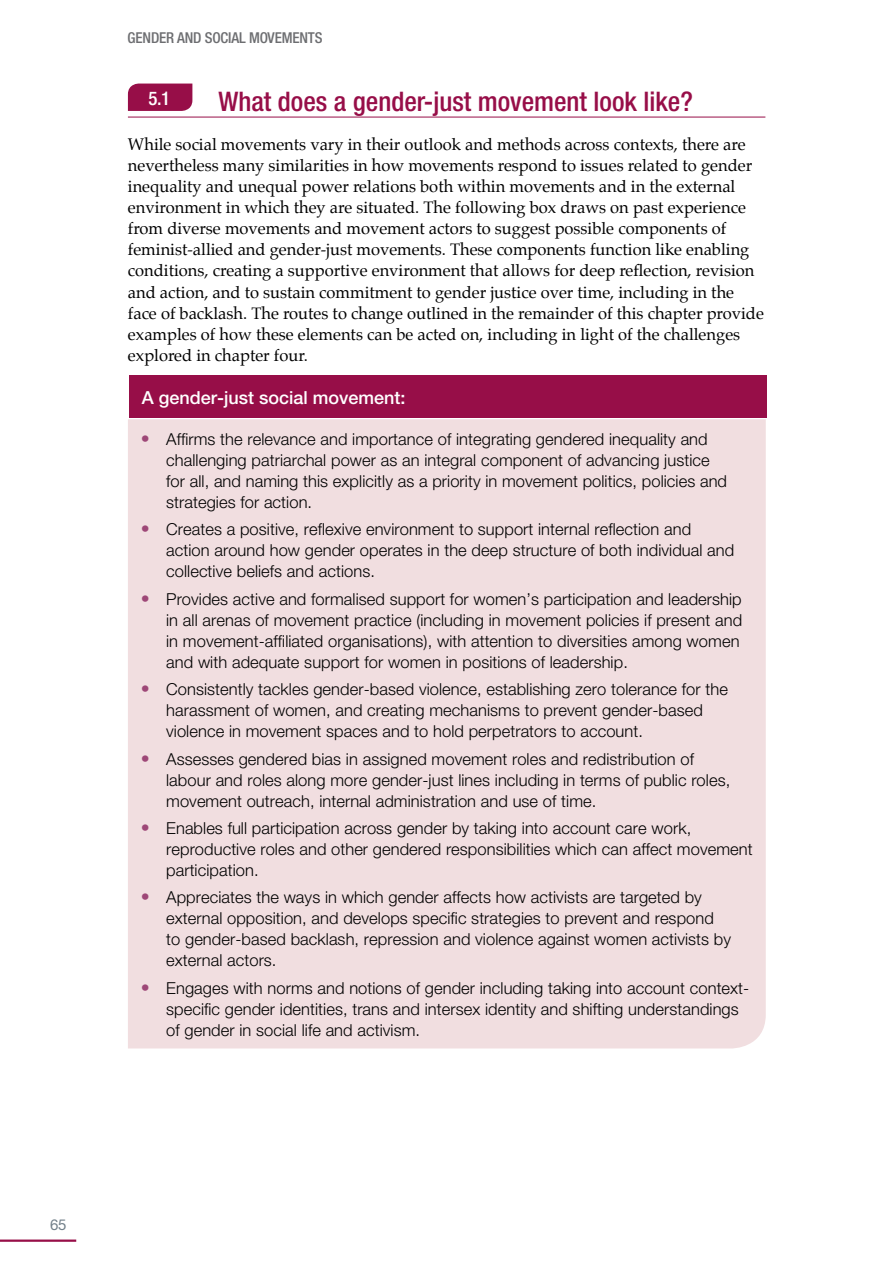
<style>
.page{position:relative;width:893px;height:1263px;background:#fff}
.page>*{position:absolute;margin:0;border:0;box-sizing:border-box;transform-origin:0 0}
.t1{font:500 condensed 27px "Helvetica Neue";color:#970e48}
.t2{font:500 18px "Helvetica Neue";color:#fff}
.t3{font:300 16.5px/21px "Helvetica Neue";letter-spacing:.005em;color:#000}
.t4{font:16.5px/21px "Palatino";color:#000}
.t5{font:500 condensed 15px "Helvetica Neue";letter-spacing:-.01em;color:#6d6e71}
.t6{font:15px "Helvetica Neue";color:#72808a}
.s1{font-size:18px;color:#9e4777}
</style>
<div class="page">
<hr style="left:0;top:1239px;width:76px;height:3px;background:#970e48">
<hr style="left:128px;top:117px;width:637px;height:1px;background:#970e48">
<div style="left:128px;top:84px;width:64px;height:27px;background:#970e48"></div>
<div style="left:128px;top:419px;width:638px;height:629px;background:#f1dee0"></div>
<div style="left:129px;top:376px;width:638px;height:42px;background:#970e48"></div>
<p class="t5" style="left:128px;top:29px;width:196px">Gender and social Movements</p>
<h1 class="t1" style="left:148px;top:85px;width:546px"><sup>5.1</sup> What does a gender-just movement look like?</h1>
<p class="t4" style="left:128px;top:134px;width:637px">While social movements vary in their outlook and methods across contexts, there are nevertheless many similarities in how movements respond to issues related to gender inequality and unequal power relations both within movements and in the external environment in which they are situated. The following box draws on past experience from diverse movements and movement actors to suggest possible components of feminist-allied and gender-just movements. These components function like enabling conditions, creating a supportive environment that allows for deep reflection, revision and action, and to sustain commitment to gender justice over time, including in the face of backlash. The routes to change outlined in the remainder of this chapter provide examples of how these elements can be acted on, including in light of the challenges explored in chapter four.</p>
<p class="t2" style="left:142px;top:387px;width:265px">A gender-just social movement:</p>
<p class="t3" style="left:166px;top:428px;width:562px;text-indent:-26px"><span class="s1">•</span> Affirms the relevance and importance of integrating gendered inequality and challenging patriarchal power as an integral component of advancing justice for all, and naming this explicitly as a priority in movement politics, policies and strategies for action.</p>
<p class="t3" style="left:166px;top:519px;width:570px;text-indent:-26px"><span class="s1">•</span> Creates a positive, reflexive environment to support internal reflection and action around how gender operates in the deep structure of both individual and collective beliefs and actions.</p>
<p class="t3" style="left:166px;top:588px;width:577px;text-indent:-26px"><span class="s1">•</span> Provides active and formalised support for women’s participation and leadership in all arenas of movement practice (including in movement policies if present and in movement-affiliated organisations), with attention to diversities among women and with adequate support for women in positions of leadership.</p>
<p class="t3" style="left:166px;top:678px;width:563px;text-indent:-26px"><span class="s1">•</span> Consistently tackles gender-based violence, establishing zero tolerance for the harassment of women, and creating mechanisms to prevent gender-based violence in movement spaces and to hold perpetrators to account.</p>
<p class="t3" style="left:166px;top:748px;width:566px;text-indent:-26px"><span class="s1">•</span> Assesses gendered bias in assigned movement roles and redistribution of labour and roles along more gender-just lines including in terms of public roles, movement outreach, internal administration and use of time.</p>
<p class="t3" style="left:166px;top:817px;width:588px;text-indent:-26px"><span class="s1">•</span> Enables full participation across gender by taking into account care work, reproductive roles and other gendered responsibilities which can affect movement participation.</p>
<p class="t3" style="left:166px;top:886px;width:566px;text-indent:-26px"><span class="s1">•</span> Appreciates the ways in which gender affects how activists are targeted by external opposition, and develops specific strategies to prevent and respond to gender-based backlash, repression and violence against women activists by external actors.</p>
<p class="t3" style="left:166px;top:977px;width:585px;text-indent:-26px"><span class="s1">•</span> Engages with norms and notions of gender including taking into account context&shy;specific gender identities, trans and intersex identity and shifting understandings of gender in social life and activism.</p>
<p class="t6" style="left:50px;top:1216px;width:18px">65</p>
</div>
